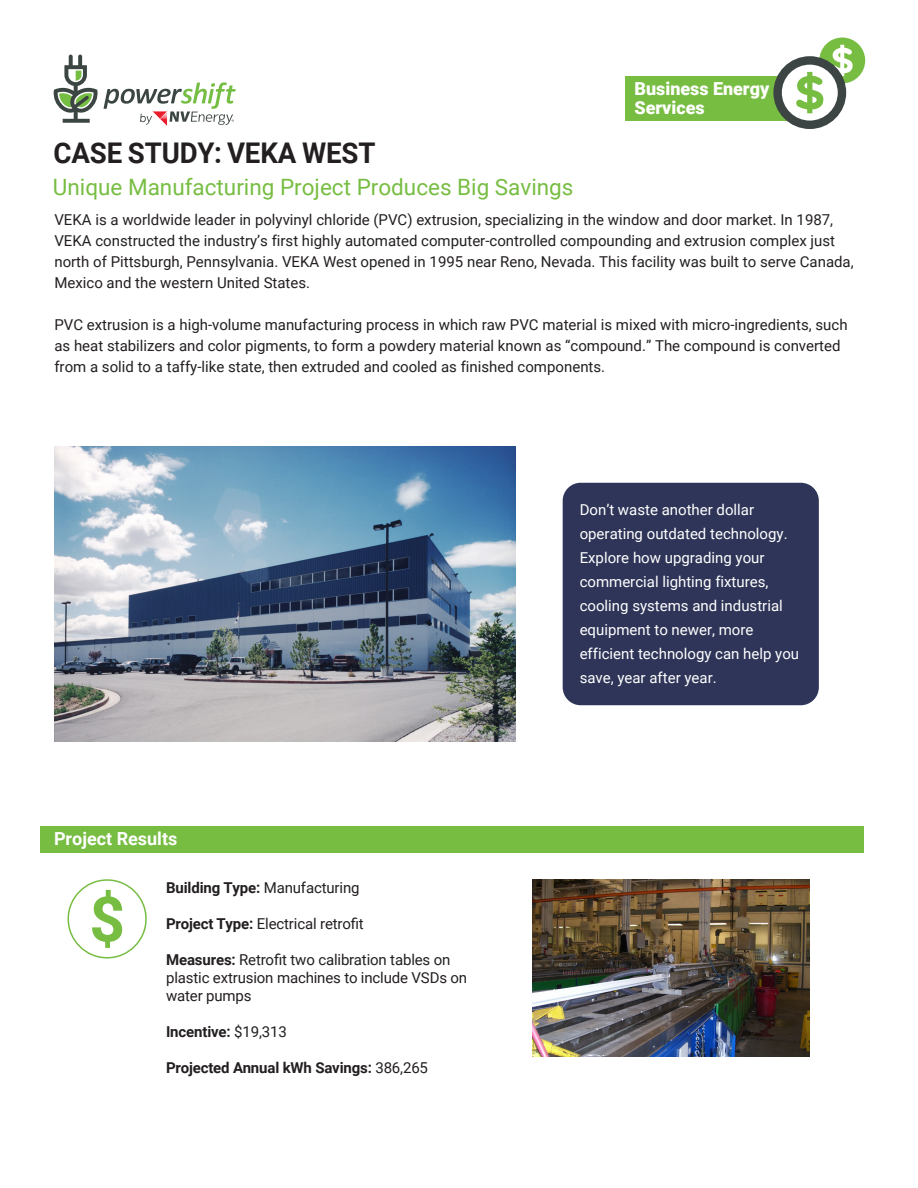
<style>
.page{position:relative;width:918px;height:1188px;background:#fff}
.page>*{position:absolute;margin:0;border:0;box-sizing:border-box;transform-origin:0 0}
.Subhead{font:700 28.5px "Roboto";letter-spacing:-.005em;color:#231f20}
.Subhead-2{font:22.5px "Roboto";color:#77bd42}
.t1{font:900 18px/18.5px "Roboto";color:#fff}
.Callout_in_green_box{font:700 18px "Roboto";color:#fff}
.Body_copy{font:15px/21px "Roboto";color:#231f20}
.Call-out_text{font:15px/24px "Roboto";color:#fff}
.t2{font:700 15px "Roboto";letter-spacing:-.01em;color:#231f20}
.s1{font-weight:400}
.s2{font-weight:700}
</style>
<div class="page">
<svg style="left:54px;top:55px;width:44px;height:68px"></svg>
<svg style="left:104px;top:82px;width:132px;height:44px"></svg>
<div style="left:625px;top:76px;width:165px;height:45px;background:#77bd42"></div>
<div style="left:819px;top:38px;width:46px;height:45px;background:#77bd42;border-radius:50%"></div>
<svg style="left:773px;top:47px;width:81px;height:82px"></svg>
<div style="left:807px;top:72px;width:5px;height:41px;background:#77bd42"></div>
<img style="left:54px;top:446px;width:461px;height:296px">
<img style="left:532px;top:879px;width:278px;height:178px">
<div style="left:40px;top:826px;width:824px;height:27px;background:#77bd42"></div>
<div style="left:67px;top:879px;width:80px;height:80px;border:2px solid #77bd42;border-radius:50%"></div>
<svg style="left:92px;top:890px;width:30px;height:58px"></svg>
<div style="left:563px;top:483px;width:256px;height:222px;background:#2f3558;border-radius:18px"></div>
<p class="t1" style="left:635px;top:79px;width:136px">Business Energy<br>Services</p>
<h2 class="Subhead" style="left:53px;top:133px;width:324px">CASE STUDY: VEKA WEST</h2>
<h2 class="Subhead-2" style="left:53px;top:171px;width:522px">Unique Manufacturing Project Produces Big Savings</h2>
<p class="Body_copy" style="left:54px;top:209px;width:801px">VEKA is a worldwide leader in polyvinyl chloride (PVC) extrusion, specializing in the window and door market. In 1987, VEKA constructed the industry’s first highly automated computer-controlled compounding and extrusion complex just north of Pittsburgh, Pennsylvania. VEKA West opened in 1995 near Reno, Nevada. This facility was built to serve Canada, Mexico and the western United States.</p>
<p class="Body_copy" style="left:54px;top:314px;width:795px">PVC extrusion is a high-volume manufacturing process in which raw PVC material is mixed with micro-ingredients, such as heat stabilizers and color pigments, to form a powdery material known as “compound.” The compound is converted from a solid to a taffy-like state, then extruded and cooled as finished components.</p>
<h2 class="Callout_in_green_box" style="left:54px;top:826px;width:125px">Project Results</h2>
<p class="t2" style="left:166px;top:878px;width:195px">Building Type: <span class="s1">Manufacturing</span></p>
<p class="Body_copy" style="left:166px;top:913px;width:199px"><span class="s2">Project Type:</span> Electrical retrofit</p>
<p class="Body_copy" style="left:166px;top:951px;width:303px;line-height:18px"><span class="s2">Measures:</span> Retrofit two calibration tables on plastic extrusion machines to include VSDs on water pumps</p>
<p class="t2" style="left:166px;top:1022px;width:122px">Incentive: <span class="s1">$19,313</span></p>
<p class="t2" style="left:166px;top:1058px;width:263px">Projected Annual kWh Savings: <span class="s1">386,265</span></p>
<p class="Call-out_text" style="left:580px;top:498px;width:221px">Don’t waste another dollar operating outdated technology.<br>Explore how upgrading your commercial lighting fixtures, cooling systems and industrial equipment to newer, more efficient technology can help you save, year after year.</p>
</div>
